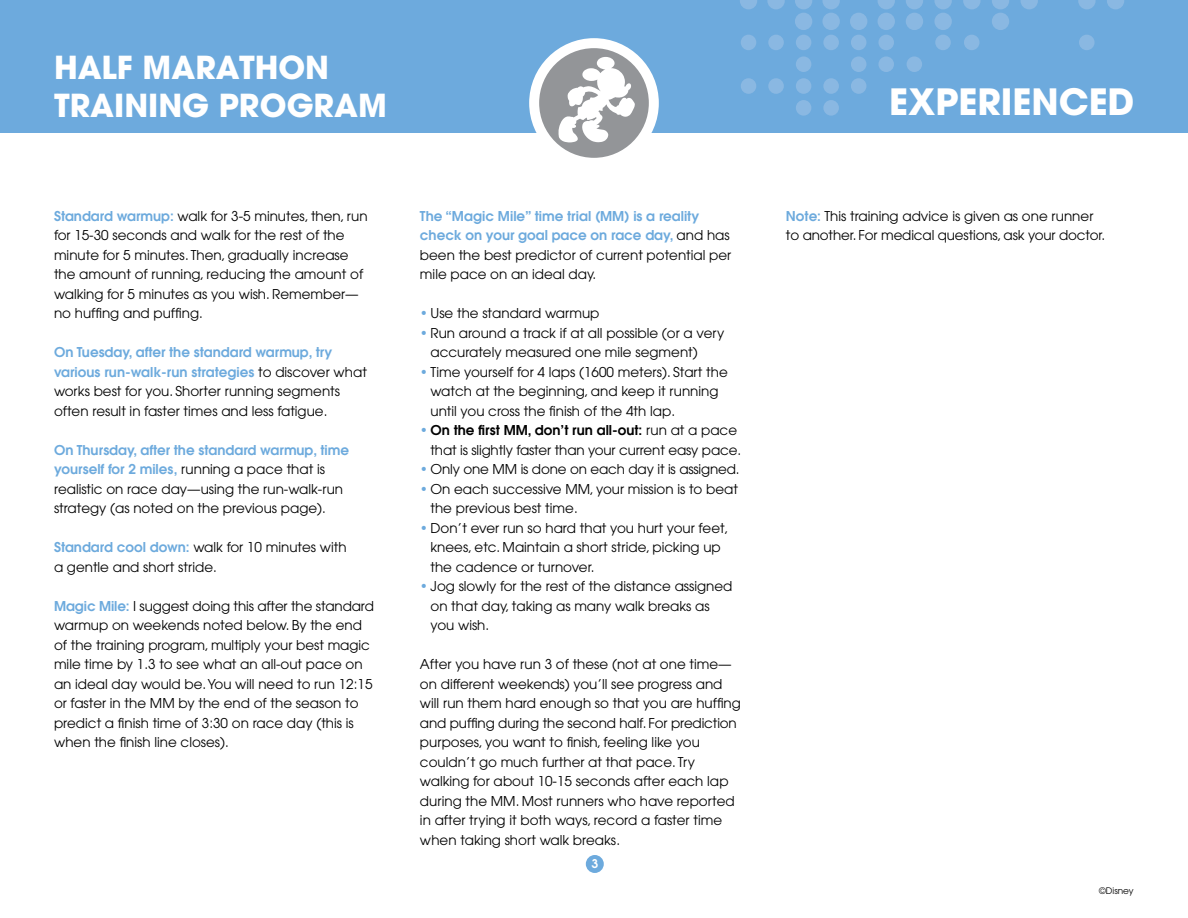
<style>
.page{position:relative;width:1188px;height:918px;background:#fff}
.page>*{position:absolute;margin:0;border:0;box-sizing:border-box;transform-origin:0 0}
.t1{font:700 36px "Avant Garde";color:#fff}
.t2{font:700 31.5px/37.8px "Avant Garde";color:#fff}
.t3{font:13.5px/19.5px "Avant Garde";color:#000}
.t4{font:600 12px "Avant Garde";color:#fff}
.t5{font:9px "Avant Garde";color:#000}
.s1{font-weight:600;color:#6daadd}
.s2{color:#6daadd}
.s3{font-weight:600}
</style>
<div class="page">
<div style="left:586px;top:855px;width:18px;height:18px;background:#6daadd;border-radius:50%"></div>
<div style="left:0;top:0;width:1188px;height:133px;background:#6daadd"></div>
<svg style="left:529px;top:38px;width:130px;height:120px"></svg>
<svg style="left:878px;top:0;width:17px;height:9px"></svg>
<svg style="left:1107px;top:0;width:17px;height:9px"></svg>
<svg style="left:1078px;top:0;width:18px;height:9px"></svg>
<svg style="left:1021px;top:0;width:17px;height:9px"></svg>
<svg style="left:992px;top:0;width:17px;height:9px"></svg>
<svg style="left:963px;top:0;width:18px;height:9px"></svg>
<svg style="left:934px;top:0;width:18px;height:9px"></svg>
<svg style="left:906px;top:0;width:17px;height:9px"></svg>
<div style="left:851px;top:78px;width:15px;height:16px;background:#8ab8e2;border-radius:50%"></div>
<svg style="left:822px;top:0;width:18px;height:9px"></svg>
<div style="left:823px;top:78px;width:16px;height:16px;background:#8ab8e2;border-radius:50%"></div>
<svg style="left:795px;top:0;width:17px;height:9px"></svg>
<div style="left:796px;top:78px;width:15px;height:16px;background:#8ab8e2;border-radius:50%"></div>
<svg style="left:767px;top:0;width:18px;height:9px"></svg>
<div style="left:768px;top:78px;width:16px;height:16px;background:#8ab8e2;border-radius:50%"></div>
<svg style="left:740px;top:0;width:17px;height:9px"></svg>
<div style="left:741px;top:78px;width:15px;height:16px;background:#8ab8e2;border-radius:50%"></div>
<div style="left:823px;top:100px;width:16px;height:16px;background:#8ab8e2;border-radius:50%"></div>
<div style="left:796px;top:100px;width:15px;height:16px;background:#8ab8e2;border-radius:50%"></div>
<div style="left:878px;top:35px;width:16px;height:15px;background:#8ab8e2;border-radius:50%"></div>
<div style="left:1079px;top:35px;width:16px;height:15px;background:#8ab8e2;border-radius:50%"></div>
<div style="left:964px;top:35px;width:16px;height:15px;background:#8ab8e2;border-radius:50%"></div>
<div style="left:935px;top:35px;width:16px;height:15px;background:#8ab8e2;border-radius:50%"></div>
<div style="left:851px;top:35px;width:15px;height:15px;background:#8ab8e2;border-radius:50%"></div>
<div style="left:823px;top:35px;width:16px;height:15px;background:#8ab8e2;border-radius:50%"></div>
<div style="left:796px;top:35px;width:15px;height:15px;background:#8ab8e2;border-radius:50%"></div>
<div style="left:768px;top:35px;width:16px;height:15px;background:#8ab8e2;border-radius:50%"></div>
<div style="left:741px;top:35px;width:15px;height:15px;background:#8ab8e2;border-radius:50%"></div>
<div style="left:878px;top:56px;width:16px;height:16px;background:#8ab8e2;border-radius:50%"></div>
<div style="left:907px;top:56px;width:15px;height:16px;background:#8ab8e2;border-radius:50%"></div>
<div style="left:851px;top:56px;width:15px;height:16px;background:#8ab8e2;border-radius:50%"></div>
<div style="left:796px;top:56px;width:15px;height:16px;background:#8ab8e2;border-radius:50%"></div>
<div style="left:878px;top:13px;width:17px;height:17px;background:#8ab8e2;border-radius:50%"></div>
<div style="left:992px;top:13px;width:17px;height:17px;background:#8ab8e2;border-radius:50%"></div>
<div style="left:934px;top:13px;width:18px;height:17px;background:#8ab8e2;border-radius:50%"></div>
<div style="left:906px;top:13px;width:17px;height:17px;background:#8ab8e2;border-radius:50%"></div>
<div style="left:850px;top:13px;width:17px;height:17px;background:#8ab8e2;border-radius:50%"></div>
<div style="left:822px;top:13px;width:18px;height:17px;background:#8ab8e2;border-radius:50%"></div>
<div style="left:795px;top:13px;width:17px;height:17px;background:#8ab8e2;border-radius:50%"></div>
<h2 class="t2" style="left:54px;top:48px;width:334px">HALF MARATHON<br>TRAINING PROGRAM</h2>
<p class="t3" style="left:54px;top:206px;width:315px"><span class="s1">Standard warmup:</span> walk for 3-5 minutes, then, run for 15-30 seconds and walk for the rest of the minute for 5 minutes. Then, gradually increase the amount of running, reducing the amount of walking for 5 minutes as you wish. Remember— no huffing and puffing.</p>
<p class="t3" style="left:54px;top:343px;width:314px"><span class="s1">On Tuesday, after the standard warmup, try various run-walk-run strategies</span> to discover what works best for you. Shorter running segments often result in faster times and less fatigue.</p>
<p class="t3" style="left:54px;top:440px;width:297px"><span class="s1">On Thursday, after the standard warmup, time yourself for 2 miles,</span> running a pace that is realistic on race day—using the run-walk-run strategy (as noted on the previous page).</p>
<p class="t3" style="left:54px;top:538px;width:294px"><span class="s1">Standard cool down:</span> walk for 10 minutes with a gentle and short stride.</p>
<p class="t3" style="left:54px;top:596px;width:321px"><span class="s1">Magic Mile:</span> I suggest doing this after the standard warmup on weekends noted below. By the end of the training program, multiply your best magic mile time by 1.3 to see what an all-out pace on an ideal day would be. You will need to run 12:15 or faster in the MM by the end of the season to predict a finish time of 3:30 on race day (this is when the finish line closes).</p>
<p class="t3" style="left:420px;top:206px;width:313px"><span class="s1">The “Magic Mile” time trial (MM) is a reality check on your goal pace on race day,</span> and has been the best predictor of current potential per mile pace on an ideal day.</p>
<p class="t3" style="left:420px;top:304px;width:181px"><span class="s2">•</span> Use the standard warmup</p>
<p class="t3" style="left:431px;top:323px;width:295px;text-indent:-11px"><span class="s2">•</span> Run around a track if at all possible (or a very accurately measured one mile segment)</p>
<p class="t3" style="left:431px;top:362px;width:299px;text-indent:-11px"><span class="s2">•</span> Time yourself for 4 laps (1600 meters). Start the watch at the beginning, and keep it running until you cross the finish of the 4th lap.</p>
<p class="t3" style="left:420px;top:420px;width:323px;text-align:right"><span class="s2">•</span> <span class="s3">On the first MM, don’t run all-out:</span> run at a pace that is slightly faster than your current easy pace.</p>
<p class="t3" style="left:420px;top:459px;width:321px"><span class="s2">•</span> Only one MM is done on each day it is assigned.</p>
<p class="t3" style="left:431px;top:479px;width:309px;text-indent:-11px"><span class="s2">•</span> On each successive MM, your mission is to beat the previous best time.</p>
<p class="t3" style="left:431px;top:518px;width:299px;text-indent:-11px"><span class="s2">•</span> Don’t ever run so hard that you hurt your feet, knees, etc. Maintain a short stride, picking up the cadence or turnover.</p>
<p class="t3" style="left:431px;top:576px;width:303px;text-indent:-11px"><span class="s2">•</span> Jog slowly for the rest of the distance assigned on that day, taking as many walk breaks as you wish.</p>
<p class="t3" style="left:420px;top:654px;width:322px">After you have run 3 of these (not at one time— on different weekends) you’ll see progress and will run them hard enough so that you are huffing and puffing during the second half. For prediction purposes, you want to finish, feeling like you couldn’t go much further at that pace. Try walking for about 10-15 seconds after each lap during the MM. Most runners who have reported in after trying it both ways, record a faster time when taking short walk breaks.</p>
<p class="t4" style="left:591px;top:856px;width:8px">3</p>
<h1 class="t1" style="left:889px;top:79px;width:247px">EXPERIENCED</h1>
<p class="t3" style="left:786px;top:206px;width:321px"><span class="s1">Note:</span> This training advice is given as one runner to another. For medical questions, ask your doctor.</p>
<p class="t5" style="left:1099px;top:885px;width:36px">©Disney</p>
</div>
